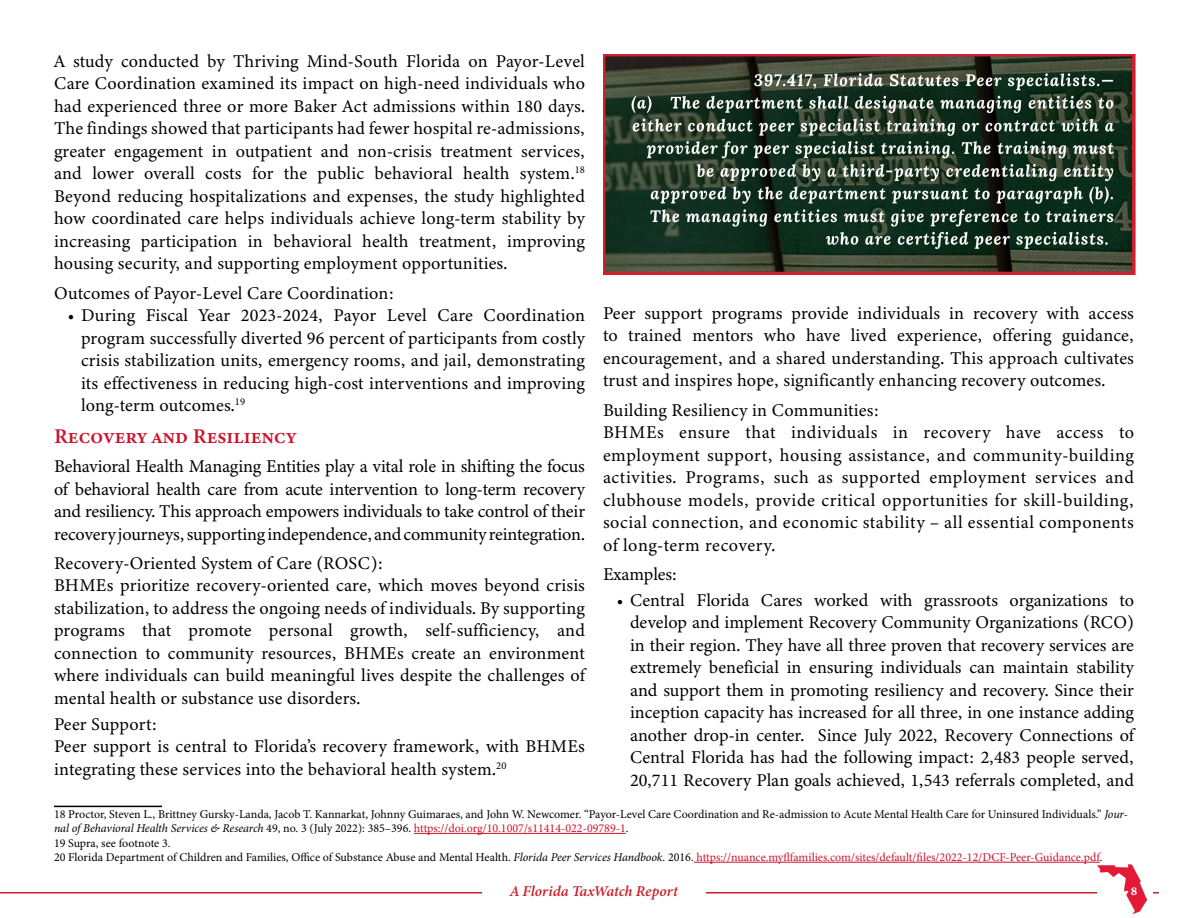
<style>
.page{position:relative;width:1188px;height:918px;background:#fff}
.page>*{position:absolute;margin:0;border:0;box-sizing:border-box;transform-origin:0 0}
.t1{font:21px "Minion Variable Concept";letter-spacing:.01em;color:#cd122d}
.t2{font:18px/22.5px "Minion Variable Concept";letter-spacing:.01em;color:#000;text-align:justify}
.t3{font:18px/22.5px "Minion Variable Concept";letter-spacing:.03em;color:#000}
.t4{font:18px "Minion Variable Concept";letter-spacing:-.01em;color:#000}
.t5{font:italic 15px "Minion Variable Concept";color:#cc2027}
.t6{font:12px/14.4px "Minion Pro";color:#000}
.t7{font:12px "Minion Variable Concept";color:#fff}
.s1{font-style:italic}
.s2{color:#cd122d}
</style>
<div class="page">
<hr style="left:0;top:892px;width:1159px;height:2px;background:#cc2027">
<div style="left:1098px;top:864px;width:55px;height:49px;background:#fff"></div>
<img style="left:1098px;top:864px;width:49px;height:49px">
<div style="left:482px;top:881px;width:224px;height:20px;background:#fff"></div>
<hr style="left:54px;top:806px;width:108px;height:1px;background:#000">
<hr style="left:414px;top:833px;width:212px;height:1px;background:#cd122d">
<hr style="left:694px;top:862px;width:406px;height:1px;background:#cd122d">
<img style="left:603px;top:54px;width:533px;height:220px">
<p class="t2" style="left:54px;top:50px;width:533px">A study conducted by Thriving Mind-South Florida on Payor-Level Care Coordination examined its impact on high-need individuals who had experienced three or more Baker Act admissions within 180 days.<br>The findings showed that participants had fewer hospital re-admissions, greater engagement in outpatient and non-crisis treatment services, and lower overall costs for the public behavioral health system.<sup>18<br></sup>Beyond reducing hospitalizations and expenses, the study highlighted how coordinated care helps individuals achieve long-term stability by increasing participation in behavioral health treatment, improving housing security, and supporting employment opportunities.</p>
<p class="t2" style="left:54px;top:281px;width:342px">Outcomes of Payor-Level Care Coordination:</p>
<p class="t2" style="left:81px;top:304px;width:506px;text-indent:-14px">• During Fiscal Year 2023-2024, Payor Level Care Coordination program successfully diverted 96 percent of participants from costly crisis stabilization units, emergency rooms, and jail, demonstrating its effectiveness in reducing high-cost interventions and improving long-term outcomes.<sup>19</sup></p>
<p class="t1" style="left:54px;top:422px;width:244px">Recovery and Resiliency</p>
<p class="t2" style="left:54px;top:455px;width:533px">Behavioral Health Managing Entities play a vital role in shifting the focus of behavioral health care from acute intervention to long-term recovery and resiliency. This approach empowers individuals to take control of their recovery journeys, supporting independence, and community reintegration.</p>
<p class="t2" style="left:54px;top:552px;width:533px;text-align:left">Recovery-Oriented System of Care (ROSC):<br>BHMEs prioritize recovery-oriented care, which moves beyond crisis stabilization, to address the ongoing needs of individuals. By supporting programs that promote personal growth, self-sufficiency, and connection to community resources, BHMEs create an environment where individuals can build meaningful lives despite the challenges of mental health or substance use disorders.</p>
<p class="t2" style="left:54px;top:713px;width:533px;text-align:left">Peer Support:<br>Peer support is central to Florida’s recovery framework, with BHMEs integrating these services into the behavioral health system.<sup>20</sup></p>
<p class="t6" style="left:54px;top:807px;width:1075px">18 Proctor, Steven L., Brittney Gursky-Landa, Jacob T. Kannarkat, Johnny Guimaraes, and John W. Newcomer. “Payor-Level Care Coordination and Re-admission to Acute Mental Health Care for Uninsured Individuals.” <span class="s1">Jour&shy;nal of Behavioral Health Services &amp; Research</span> 49, no. 3 (July 2022): 385–396. <span class="s2">https://doi.org/10.1007/s11414-022-09789-1</span>.<br>19 Supra, see footnote 3.<br>20 Florida Department of Children and Families, Office of Substance Abuse and Mental Health. <span class="s1">Florida Peer Services Handbook</span>. 2016. <span class="s2">https://nuance.myflfamilies.com/sites/default/files/2022-12/DCF-Peer-Guidance.pdf</span>.</p>
<p class="t2" style="left:603px;top:302px;width:533px">Peer support programs provide individuals in recovery with access to trained mentors who have lived experience, offering guidance, encouragement, and a shared understanding. This approach cultivates trust and inspires hope, significantly enhancing recovery outcomes.</p>
<p class="t3" style="left:603px;top:398px;width:533px">Building Resiliency in Communities:<br>BHMEs ensure that individuals in recovery have access to employment support, housing assistance, and community-building activities. Programs, such as supported employment services and clubhouse models, provide critical opportunities for skill-building, social connection, and economic stability – all essential components of long-term recovery.</p>
<p class="t4" style="left:603px;top:561px;width:76px">Examples:</p>
<p class="t2" style="left:630px;top:589px;width:506px;text-indent:-14px">• Central Florida Cares worked with grassroots organizations to develop and implement Recovery Community Organizations (RCO) in their region. They have all three proven that recovery services are extremely beneficial in ensuring individuals can maintain stability and support them in promoting resiliency and recovery. Since their inception capacity has increased for all three, in one instance adding another drop-in center. Since July 2022, Recovery Connections of Central Florida has had the following impact: 2,483 people served, 20,711 Recovery Plan goals achieved, 1,543 referrals completed, and</p>
<p class="t5" style="left:510px;top:881px;width:169px">A Florida TaxWatch Report</p>
<p class="t7" style="left:1131px;top:882px;width:8px">8</p>
</div>
